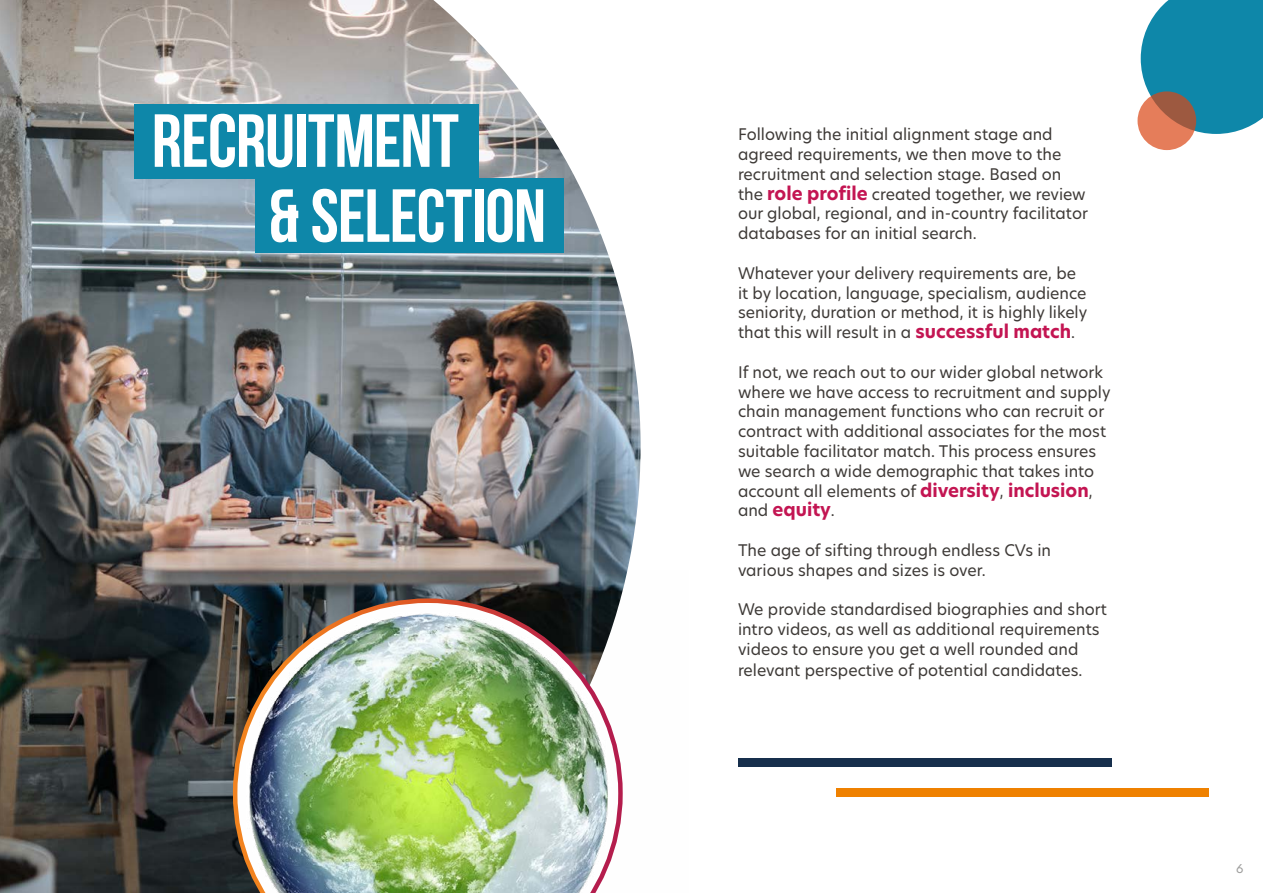
<style>
.page{position:relative;width:1263px;height:893px;background:#fff}
.page>*{position:absolute;margin:0;border:0;box-sizing:border-box;transform-origin:0 0}
.t1{font:700 75px/75px "Bebas Neue";letter-spacing:-.01em;color:#fff}
.t2{font:700 18px "Hero New";color:#c31552}
.t3{font:15.75px/19.8px "Hero New";color:#3e3a37}
.t4{font:12px "Hero New";color:#9d9d9c}
.s1{font-weight:700;font-size:18px;color:#c31552}
.s2{font-weight:400;font-size:15.75px;color:#3e3a37}
</style>
<div class="page">
<img style="left:0;top:0;width:640px;height:893px">
<div style="left:134px;top:104px;width:344px;height:75px;background:#0e87a9"></div>
<div style="left:255px;top:179px;width:308px;height:74px;background:#0e87a9"></div>
<div style="left:836px;top:788px;width:373px;height:8px;background:#ef8100"></div>
<svg style="left:1141px;top:0;width:122px;height:134px;background:#1d8eae"></svg>
<svg style="left:1137px;top:91px;width:59px;height:59px;background:#c97153"></svg>
<div style="left:738px;top:758px;width:373px;height:8px;background:#162f4c"></div>
<img style="left:168px;top:571px;width:472px;height:322px">
<h1 class="t1" style="left:268px;top:102px;width:280px;text-indent:-116px">RECRUITMENT<br>&amp; SELECTION</h1>
<p class="t3" style="left:738px;top:124px;width:351px">Following the initial alignment stage and agreed requirements, we then move to the recruitment and selection stage. Based on the <span class="s1">role profile</span> created together, we review our global, regional, and in-country facilitator databases for an initial search.</p>
<p class="t3" style="left:738px;top:263px;width:351px">Whatever your delivery requirements are, be it by location, language, specialism, audience seniority, duration or method, it is highly likely that this will result in a <span class="s1">successful match</span>.</p>
<p class="t3" style="left:738px;top:362px;width:374px">If not, we reach out to our wider global network where we have access to recruitment and supply chain management functions who can recruit or contract with additional associates for the most suitable facilitator match. This process ensures we search a wide demographic that takes into account all elements of <span class="s1">diversity</span>, <span class="s1">inclusion</span>,</p>
<p class="t2" style="left:738px;top:497px;width:98px"><span class="s2">and</span> equity<span class="s2">.</span></p>
<p class="t3" style="left:738px;top:540px;width:315px">The age of sifting through endless CVs in various shapes and sizes is over.</p>
<p class="t3" style="left:738px;top:599px;width:370px;line-height:20.2px">We provide standardised biographies and short intro videos, as well as additional requirements videos to ensure you get a well rounded and relevant perspective of potential candidates.</p>
<p class="t4" style="left:1236px;top:860px;width:9px">6</p>
</div>
